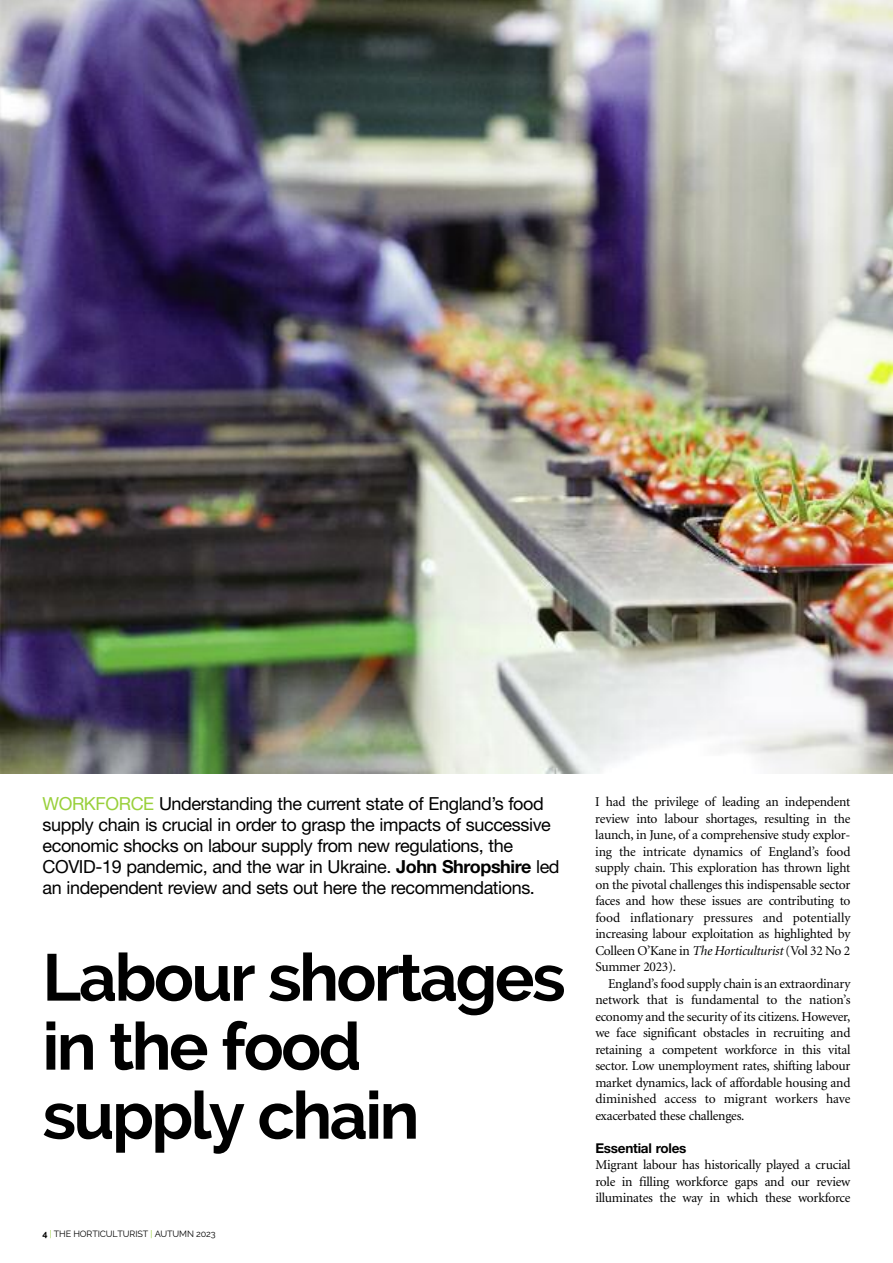
<style>
.page{position:relative;width:893px;height:1263px;background:#fff}
.page>*{position:absolute;margin:0;border:0;box-sizing:border-box;transform-origin:0 0}
.t1{font:700 66px/69px "Raleway";letter-spacing:-.035em;color:#000}
.t2{font:18px/21px "Helvetica Neue";letter-spacing:-.02em;color:#000}
.t3{font:13.5px/16.5px "Minion";letter-spacing:-.02em;color:#000;text-align:justify}
.t4{font:700 13.5px "Helvetica Neue";letter-spacing:-.015em;color:#000}
.t5{font:9px "Raleway";letter-spacing:-.02em;color:#000}
.s1{color:#99d03b}
.s2{font-weight:700}
.s3{font-style:italic}
</style>
<div class="page">
<img style="left:0;top:0;width:893px;height:773px">
<p class="t2" style="left:43px;top:795px;width:519px"><span class="s1">WORKFORCE</span> Understanding the current state of England’s food supply chain is crucial in order to grasp the impacts of successive economic shocks on labour supply from new regulations, the COVID-19 pandemic, and the war in Ukraine. <span class="s2">John Shropshire</span> led an independent review and sets out here the recommendations.</p>
<h1 class="t1" style="left:43px;top:943px;width:525px">Labour shortages in the food supply chain</h1>
<p class="t5" style="left:43px;top:1229px;width:175px"><span class="s2">4</span> <span class="s1">|</span> THE HORTICULTURIST <span class="s1">|</span> AUTUMN 2023</p>
<p class="t3" style="left:595px;top:795px;width:257px">I had the privilege of leading an independent review into labour shortages, resulting in the launch, in June, of a comprehensive study explor&shy;ing the intricate dynamics of England’s food supply chain. This exploration has thrown light on the pivotal challenges this indispensable sector faces and how these issues are contributing to food inflationary pressures and potentially increasing labour exploitation as highlighted by Colleen O’Kane in <span class="s3">The Horticulturist</span> (Vol 32 No 2<br>Summer 2023).</p>
<p class="t3" style="left:595px;top:976px;width:257px;text-indent:13px">England’s food supply chain is an extraordinary network that is fundamental to the nation’s economy and the security of its citizens. However, we face significant obstacles in recruiting and retaining a competent workforce in this vital sector. Low unemployment rates, shifting labour market dynamics, lack of affordable housing and diminished access to migrant workers have exacerbated these challenges.</p>
<p class="t4" style="left:595px;top:1143px;width:93px">Essential roles</p>
<p class="t3" style="left:595px;top:1158px;width:257px">Migrant labour has historically played a crucial role in filling workforce gaps and our review illuminates the way in which these workforce</p>
</div>
